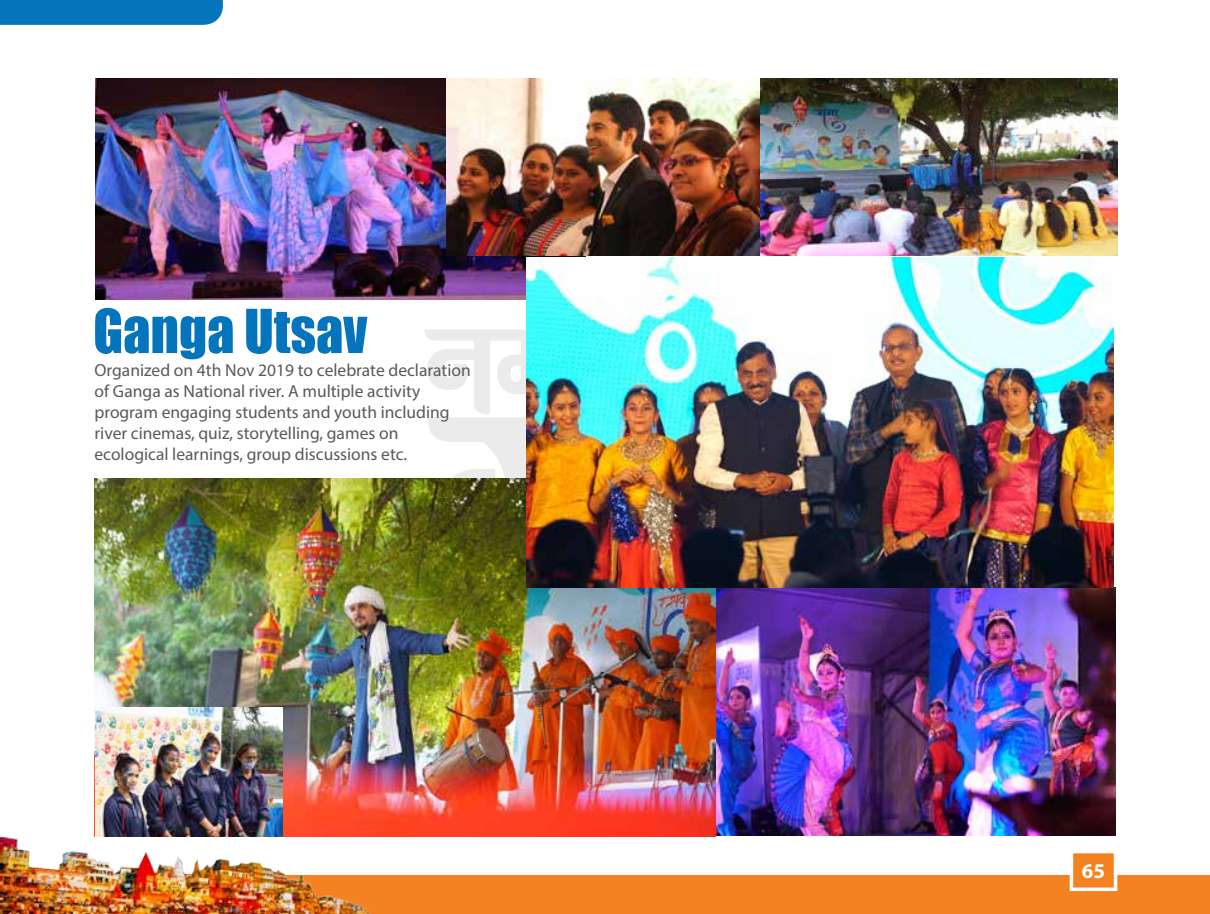
<style>
.page{position:relative;width:1210px;height:914px;background:#fff}
.page>*{position:absolute;margin:0;border:0;box-sizing:border-box;transform-origin:0 0}
.t1{font:56px "Impact";color:#0475bc}
.t2{font:700 21px "Myriad Pro";color:#fff}
.t3{font:17.5px/21px "Myriad Pro";color:#58595b}
</style>
<div class="page">
<svg style="left:428px;top:324px;width:99px;height:155px;fill:#ebebec"></svg>
<img style="left:715px;top:587px;width:400px;height:248px">
<img style="left:95px;top:79px;width:490px;height:220px">
<img style="left:94px;top:479px;width:621px;height:357px">
<img style="left:96px;top:707px;width:186px;height:122px">
<img style="left:527px;top:257px;width:586px;height:330px">
<img style="left:446px;top:78px;width:671px;height:177px">
<div style="left:0;top:875px;width:1210px;height:39px;background:#f58220"></div>
<div style="left:1071px;top:851px;width:44px;height:38px;background:#f58220"></div>
<div style="left:1069px;top:849px;width:48px;height:42px;border:4px solid #fff"></div>
<img style="left:0;top:829px;width:404px;height:85px">
<div style="left:0;top:0;width:223px;height:25px;background:#0475bc"></div>
<h1 class="t1" style="left:93px;top:287px;width:276px">Ganga Utsav</h1>
<p class="t3" style="left:94px;top:359px;width:378px">Organized on 4th Nov 2019 to celebrate declaration of Ganga as National river. A multiple activity program engaging students and youth including river cinemas, quiz, storytelling, games on ecological learnings, group discussions etc.</p>
<p class="t2" style="left:1081px;top:857px;width:25px">65</p>
</div>
